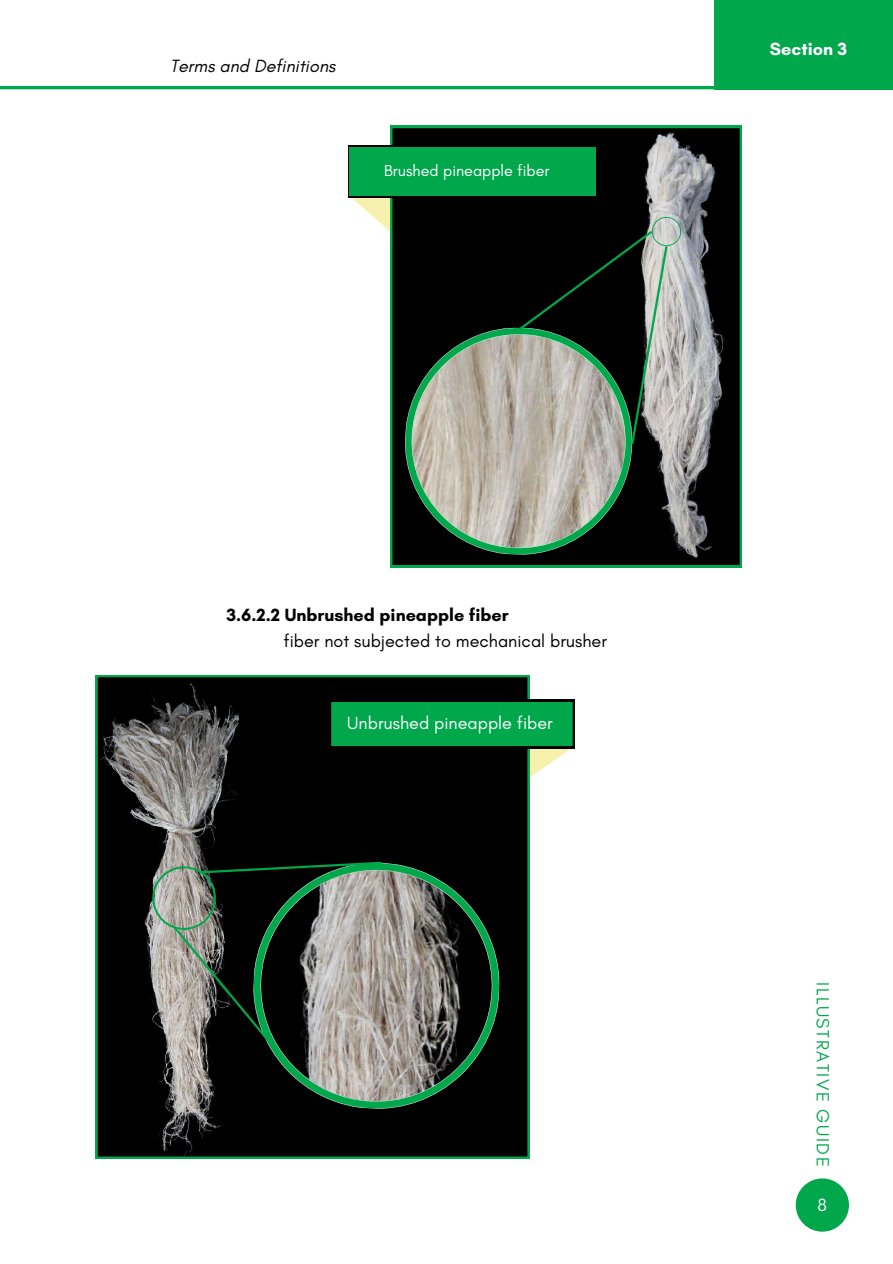
<style>
.page{position:relative;width:893px;height:1264px;background:#fff}
.page>*{position:absolute;margin:0;border:0;box-sizing:border-box;transform-origin:0 0}
.t1{font:18px "Glacial Indifference";color:#000}
.t2{font:700 18px "Glacial Indifference";color:#000}
.t3{font:18px "Glacial Indifference";color:#fff}
.t4{font:italic 18px "Glacial Indifference";color:#000}
.t5{font:18px "Glacial Indifference";letter-spacing:.085em;color:#00a74b}
.t6{font:700 18px "Glacial Indifference";color:#fff}
.t7{font:16.05px "Glacial Indifference";color:#fff}
</style>
<div class="page">
<hr style="left:0;top:86px;width:892px;height:3px;background:#00a74b">
<svg style="left:348px;top:197px;width:42px;height:34px"></svg>
<svg style="left:390px;top:126px;width:351px;height:441px;background:#000d06"></svg>
<img style="left:611px;top:126px;width:131px;height:432px">
<svg style="left:404px;top:327px;width:229px;height:228px;background:#838c7c"></svg>
<div style="left:347px;top:145px;width:228px;height:52px;background:linear-gradient(to right,#00a74b,#00a74b)"></div>
<div style="left:349px;top:147px;width:247px;height:48px;background:#00a74b"></div>
<svg style="left:516px;top:217px;width:165px;height:228px;background:#585f57"></svg>
<div style="left:714px;top:0;width:178px;height:89px;background:#00a74b"></div>
<div style="left:795px;top:1178px;width:53px;height:53px;background:#00a74b;border-radius:50%"></div>
<div style="left:238px;top:675px;width:291px;height:483px;background:#000"></div>
<img style="left:95px;top:675px;width:143px;height:483px">
<svg style="left:253px;top:861px;width:248px;height:248px;background:#475449"></svg>
<svg style="left:329px;top:699px;width:246px;height:102px;background:#155d34"></svg>
<svg style="left:152px;top:860px;width:231px;height:213px;background:#5d645c"></svg>
<p class="t4" style="left:170px;top:55px;width:167px">Terms and Definitions</p>
<p class="t7" style="left:384px;top:161px;width:167px">Brushed pineapple fiber</p>
<p class="t6" style="left:769px;top:38px;width:79px">Section 3</p>
<p class="t2" style="left:226px;top:603px;width:283px">3.6.2.2 Unbrushed pineapple fiber</p>
<p class="t1" style="left:283px;top:630px;width:325px">fiber not subjected to mechanical brusher</p>
<p class="t3" style="left:347px;top:712px;width:207px">Unbrushed pineapple fiber</p>
<p class="t5" style="left:833px;top:982px;width:186px;rotate:90deg">ILLUSTRATIVE GUIDE</p>
<p class="t3" style="left:817px;top:1193px;width:11px">8</p>
</div>
